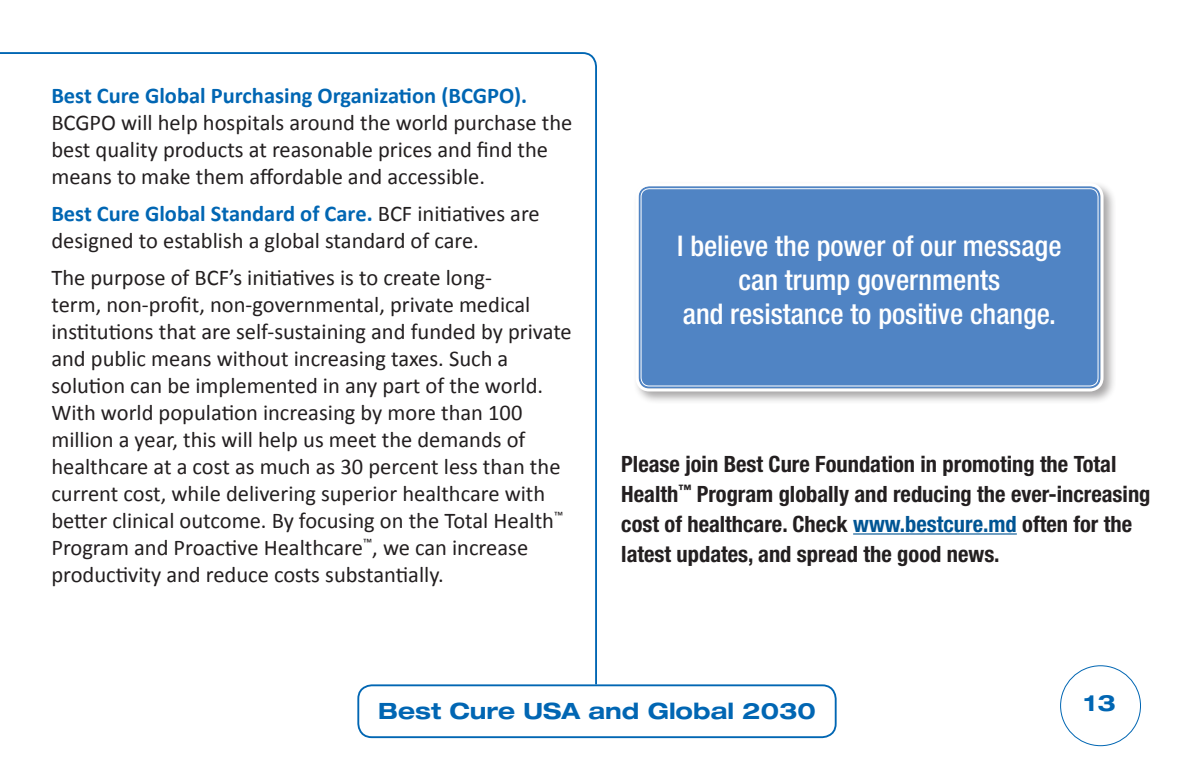
<style>
.page{position:relative;width:1188px;height:783px;background:#fff}
.page>*{position:absolute;margin:0;border:0;box-sizing:border-box;transform-origin:0 0}
.t1{font:500 condensed 28.5px/33.8px "Helvetica Neue";color:#fff;text-align:center}
.t2{font:22.5px/27px "Calibri";color:#231f20}
.t3{font:700 condensed 22.5px/30px "Helvetica Neue";color:#231f20}
.t4{font:700 22.5px "Calibri";color:#0166b3}
.t5{font:700 expanded 22.5px "Helvetica Neue";color:#0166b3}
.s1{font-weight:700;color:#0166b3}
.s2{color:#005594}
</style>
<div class="page">
<svg style="left:0;top:52px;width:597px;height:632px"></svg>
<div style="left:1060px;top:666px;width:81px;height:80px;border:1px solid #0166b3;border-radius:50%"></div>
<div style="left:357px;top:684px;width:480px;height:54px;border:2px solid #0166b3;border-radius:14px"></div>
<hr style="left:853px;top:533px;width:164px;height:2px;background:#005594">
<div style="left:633px;top:180px;width:483px;height:224px;background:#231f20;opacity:.4"></div>
<div style="left:639px;top:186px;width:462px;height:202px;background:#5084c4;border-radius:11px"></div>
<div style="left:636px;top:183px;width:468px;height:208px;border:3px solid #fff;border-radius:12px"></div>
<div style="left:641px;top:188px;width:458px;height:199px;border:1px solid #fff;border-radius:8px"></div>
<p class="t4" style="left:51px;top:81px;width:477px">Best Cure Global Purchasing Organization (BCGPO).</p>
<p class="t2" style="left:51px;top:108px;width:523px">BCGPO will help hospitals around the world purchase the best quality products at reasonable prices and find the means to make them affordable and accessible.</p>
<p class="t2" style="left:51px;top:199px;width:490px"><span class="s1">Best Cure Global Standard of Care.</span> BCF initiatives are designed to establish a global standard of care.</p>
<p class="t2" style="left:51px;top:263px;width:522px">The purpose of BCF’s initiatives is to create long-<br>term, non-profit, non-governmental, private medical institutions that are self-sustaining and funded by private and public means without increasing taxes. Such a solution can be implemented in any part of the world.<br>With world population increasing by more than 100 million a year, this will help us meet the demands of healthcare at a cost as much as 30 percent less than the current cost, while delivering superior healthcare with better clinical outcome. By focusing on the Total Health<sup>™ </sup>Program and Proactive Healthcare<sup>™</sup>, we can increase productivity and reduce costs substantially.</p>
<p class="t1" style="left:677px;top:229px;width:386px">I believe the power of our message can trump governments<br>and resistance to positive change.</p>
<p class="t3" style="left:621px;top:448px;width:531px">Please join Best Cure Foundation in promoting the Total Health<sup>™</sup> Program globally and reducing the ever-increasing cost of healthcare. Check <span class="s2">www.bestcure.md</span> often for the latest updates, and spread the good news.</p>
<p class="t5" style="left:378px;top:697px;width:439px">Best Cure USA and Global 2030</p>
<p class="t5" style="left:1084px;top:689px;width:33px">13</p>
</div>
